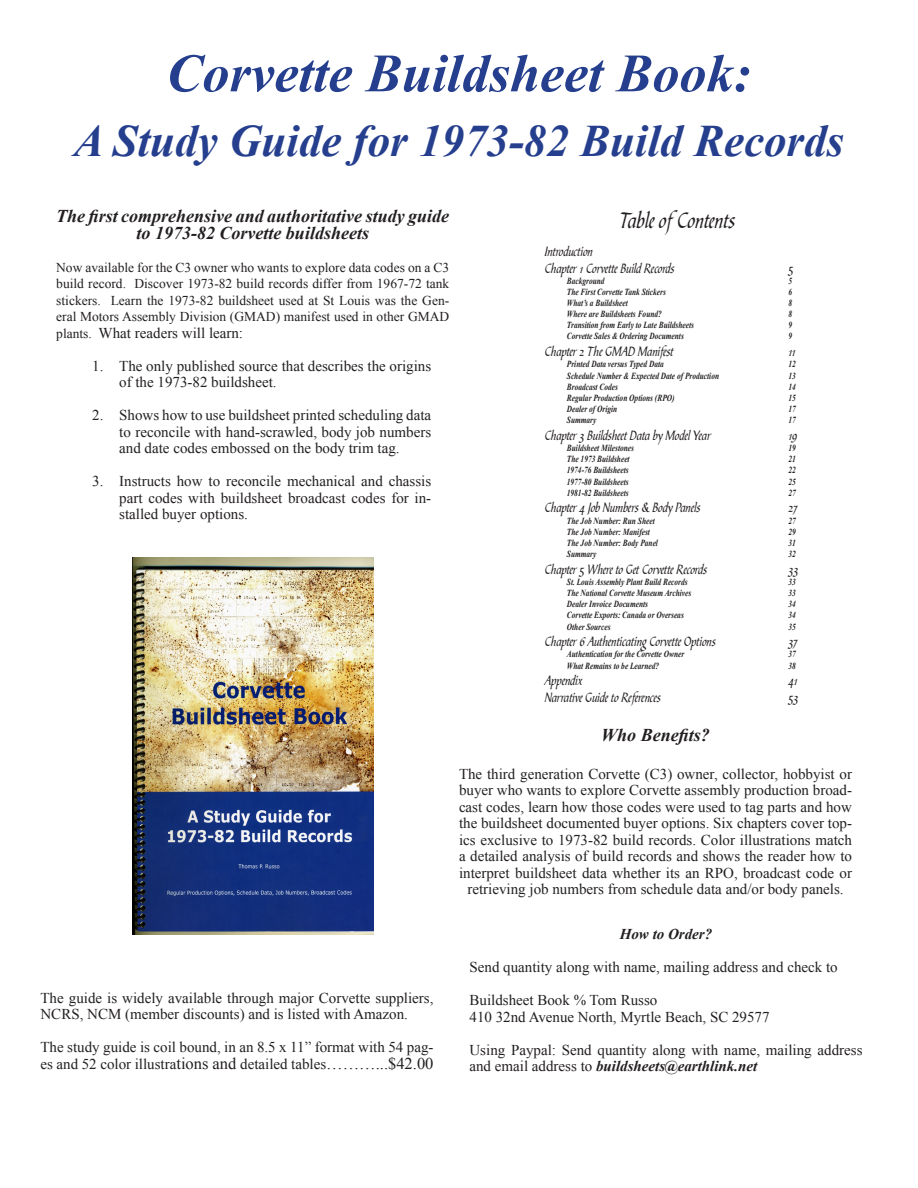
<style>
.page{position:relative;width:918px;height:1188px;background:#fff}
.page>*{position:absolute;margin:0;border:0;box-sizing:border-box;transform-origin:0 0}
.t1{font:italic 700 54px "Times New Roman";color:#253f8e}
.t2{font:italic 700 45px "Times New Roman";color:#253f8e}
.t3{font:23.25px "Bible Scr T";color:#231f20;scale:.79 1}
.t4{font:italic 700 18px/16.5px "Times New Roman";color:#231f20;text-align:center}
.t5{font:15px/16.5px "Times New Roman";color:#231f20}
.t6{font:italic 700 15px "Times New Roman";color:#231f20}
.t7{font:13.95px/16.8px "Bible Scr T";color:#231f20;scale:.79 1}
.t8{font:13.5px/16.5px "Times New Roman";color:#231f20;text-align:justify}
.t9{font:italic 700 9.3px "Times New Roman";color:#231f20;scale:.79 1}
.s1{font-size:13.5px}
.s2{font-size:16.5px}
.s3{font-weight:700;font-style:italic}
</style>
<div class="page">
<img style="left:132px;top:557px;width:241px;height:377px">
<p class="t1" style="left:167px;top:36px;width:587px">Corvette Buildsheet Book:</p>
<p class="t2" style="left:74px;top:110px;width:772px">A Study Guide for 1973-82 Build Records</p>
<p class="t4" style="left:56px;top:207px;width:395px">The first comprehensive and authoritative study guide to 1973-82 Corvette buildsheets</p>
<p class="t8" style="left:56px;top:259px;width:395px">Now available for the C3 owner who wants to explore data codes on a C3 build record. Discover 1973-82 build records differ from 1967-72 tank stickers. Learn the 1973-82 buildsheet used at St Louis was the Gen&shy;eral Motors Assembly Division (GMAD) manifest used in other GMAD</p>
<p class="t5" style="left:56px;top:324px;width:188px"><span class="s1">plants.</span> What readers will learn:</p>
<p class="t5" style="left:119px;top:357px;width:314px;text-indent:-27px">1. The only published source that describes the origins of the 1973-82 buildsheet.</p>
<p class="t5" style="left:119px;top:407px;width:314px;text-align:justify;text-indent:-27px">2. Shows how to use buildsheet printed scheduling data to reconcile with hand-scrawled, body job numbers and date codes embossed on the body trim tag.</p>
<p class="t5" style="left:119px;top:473px;width:314px;text-align:justify;text-indent:-27px">3. Instructs how to reconcile mechanical and chassis part codes with buildsheet broadcast codes for in&shy;stalled buyer options.</p>
<p class="t3" style="left:620px;top:207px;width:148px">Table of Contents</p>
<p class="t7" style="left:545px;top:244px;width:166px">Introduction<br>Chapter 1 Corvette Build Records</p>
<p class="t7" style="left:789px;top:261px;width:8px">5</p>
<p class="t9" style="left:567px;top:274px;width:49px">Background</p>
<p class="t9" style="left:789px;top:274px;width:6px">5</p>
<p class="t9" style="left:567px;top:285px;width:127px">The First Corvette Tank Stickers</p>
<p class="t9" style="left:789px;top:285px;width:6px">6</p>
<p class="t9" style="left:567px;top:296px;width:79px">What’s a Buildsheet</p>
<p class="t9" style="left:789px;top:296px;width:6px">8</p>
<p class="t9" style="left:567px;top:308px;width:122px">Where are Buildsheets Found?</p>
<p class="t9" style="left:789px;top:308px;width:6px">8</p>
<p class="t9" style="left:567px;top:319px;width:163px">Transition from Early to Late Buildsheets</p>
<p class="t9" style="left:789px;top:319px;width:6px">9</p>
<p class="t9" style="left:567px;top:330px;width:150px">Corvette Sales &amp; Ordering Documents</p>
<p class="t9" style="left:789px;top:330px;width:6px">9</p>
<p class="t7" style="left:545px;top:344px;width:164px">Chapter 2 The GMAD Manifest</p>
<p class="t7" style="left:789px;top:344px;width:11px">11</p>
<p class="t9" style="left:567px;top:358px;width:124px">Printed Data versus Typed Data</p>
<p class="t9" style="left:789px;top:358px;width:11px">12</p>
<p class="t9" style="left:567px;top:369px;width:194px">Schedule Number &amp; Expected Date of Production</p>
<p class="t9" style="left:789px;top:369px;width:11px">13</p>
<p class="t9" style="left:567px;top:380px;width:66px">Broadcast Codes</p>
<p class="t9" style="left:789px;top:380px;width:11px">14</p>
<p class="t9" style="left:567px;top:391px;width:138px">Regular Production Options (RPO)</p>
<p class="t9" style="left:789px;top:391px;width:11px">15</p>
<p class="t9" style="left:567px;top:402px;width:65px">Dealer of Origin</p>
<p class="t9" style="left:789px;top:402px;width:11px">17</p>
<p class="t9" style="left:567px;top:414px;width:39px">Summary</p>
<p class="t9" style="left:789px;top:414px;width:11px">17</p>
<p class="t7" style="left:545px;top:428px;width:212px">Chapter 3 Buildsheet Data by Model Year</p>
<p class="t7" style="left:789px;top:428px;width:13px">19</p>
<p class="t9" style="left:567px;top:441px;width:86px">Buildsheet Milestones</p>
<p class="t9" style="left:789px;top:441px;width:11px">19</p>
<p class="t9" style="left:567px;top:453px;width:81px">The 1973 Buildsheet</p>
<p class="t9" style="left:789px;top:453px;width:11px">21</p>
<p class="t9" style="left:567px;top:464px;width:80px">1974-76 Buildsheets</p>
<p class="t9" style="left:789px;top:464px;width:11px">22</p>
<p class="t9" style="left:567px;top:475px;width:80px">1977-80 Buildsheets</p>
<p class="t9" style="left:789px;top:475px;width:11px">25</p>
<p class="t9" style="left:567px;top:486px;width:80px">1981-82 Buildsheets</p>
<p class="t9" style="left:789px;top:486px;width:11px">27</p>
<p class="t7" style="left:545px;top:501px;width:199px">Chapter 4 Job Numbers &amp; Body Panels</p>
<p class="t7" style="left:789px;top:501px;width:13px">27</p>
<p class="t9" style="left:567px;top:514px;width:113px">The Job Number: Run Sheet</p>
<p class="t9" style="left:789px;top:514px;width:11px">27</p>
<p class="t9" style="left:567px;top:525px;width:107px">The Job Number: Manifest</p>
<p class="t9" style="left:789px;top:525px;width:11px">29</p>
<p class="t9" style="left:567px;top:536px;width:117px">The Job Number: Body Panel</p>
<p class="t9" style="left:789px;top:536px;width:11px">31</p>
<p class="t9" style="left:567px;top:547px;width:39px">Summary</p>
<p class="t9" style="left:789px;top:547px;width:11px">32</p>
<p class="t7" style="left:545px;top:562px;width:207px">Chapter 5 Where to Get Corvette Records</p>
<p class="t7" style="left:789px;top:562px;width:14px">33</p>
<p class="t9" style="left:567px;top:575px;width:154px">St. Louis Assembly Plant Build Records</p>
<p class="t9" style="left:789px;top:575px;width:11px">33</p>
<p class="t9" style="left:567px;top:587px;width:159px">The National Corvette Museum Archives</p>
<p class="t9" style="left:789px;top:587px;width:11px">33</p>
<p class="t9" style="left:567px;top:598px;width:104px">Dealer Invoice Documents</p>
<p class="t9" style="left:789px;top:598px;width:11px">34</p>
<p class="t9" style="left:567px;top:609px;width:150px">Corvette Exports: Canada or Overseas</p>
<p class="t9" style="left:789px;top:609px;width:11px">34</p>
<p class="t9" style="left:567px;top:620px;width:57px">Other Sources</p>
<p class="t9" style="left:789px;top:620px;width:11px">35</p>
<p class="t7" style="left:545px;top:634px;width:218px">Chapter 6 Authenticating Corvette Options</p>
<p class="t7" style="left:789px;top:634px;width:13px">37</p>
<p class="t9" style="left:567px;top:648px;width:150px">Authentication for the Corvette Owner</p>
<p class="t9" style="left:789px;top:648px;width:11px">37</p>
<p class="t9" style="left:567px;top:659px;width:118px">What Remains to be Learned?</p>
<p class="t9" style="left:789px;top:659px;width:11px">38</p>
<p class="t7" style="left:545px;top:674px;width:49px">Appendix</p>
<p class="t7" style="left:789px;top:674px;width:13px">41</p>
<p class="t7" style="left:545px;top:690px;width:148px">Narrative Guide to References</p>
<p class="t7" style="left:789px;top:690px;width:14px">53</p>
<p class="t4" style="left:601px;top:726px;width:110px">Who Benefits?</p>
<p class="t5" style="left:459px;top:765px;width:395px;text-align:center">The third generation Corvette (C3) owner, collector, hobbyist or buyer who wants to explore Corvette assembly production broad&shy;cast codes, learn how those codes were used to tag parts and how the buildsheet documented buyer options. Six chapters cover top&shy;ics exclusive to 1973-82 build records. Color illustrations match a detailed analysis of build records and shows the reader how to interpret buildsheet data whether its an RPO, broadcast code or retrieving job numbers from schedule data and/or body panels.</p>
<p class="t5" style="left:40px;top:989px;width:395px">The guide is widely available through major Corvette suppliers,<br>NCRS, NCM (member discounts) and is listed with Amazon.</p>
<p class="t5" style="left:40px;top:1039px;width:394px">The study guide is coil bound, in an 8.5 x 11” format with 54 pag&shy;es and 52 color illustra<span class="s2">tions and</span> detailed tables<span class="s2">………...$42.00</span></p>
<p class="t6" style="left:620px;top:924px;width:94px">How to Order?</p>
<p class="t5" style="left:470px;top:959px;width:370px">Send quantity along with name, mailing address and check to</p>
<p class="t5" style="left:470px;top:992px;width:189px">Buildsheet Book % Tom Russo</p>
<p class="t5" style="left:470px;top:1008px;width:302px">410 32nd Avenue North, Myrtle Beach, SC 29577</p>
<p class="t5" style="left:470px;top:1041px;width:395px">Using Paypal: Send quantity along with name, mailing address and email address to <span class="s3">buildsheets@earthlink.net</span></p>
</div>
